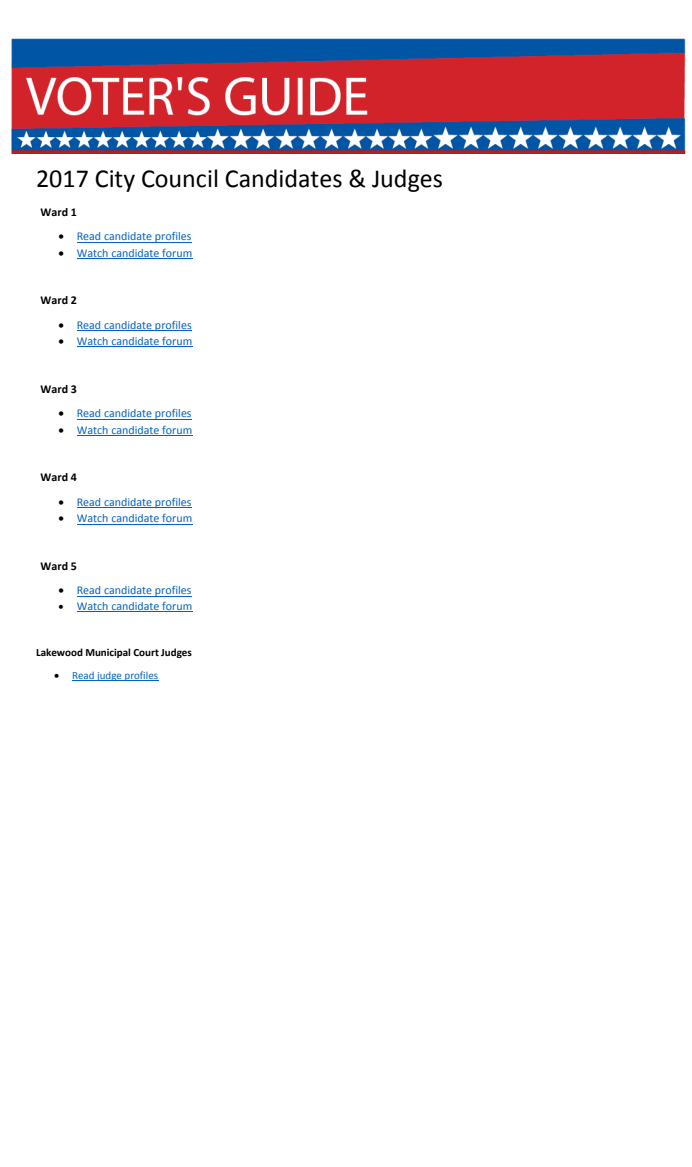
<style>
.page{position:relative;width:692px;height:1167px;background:#fff}
.page>*{position:absolute;margin:0;border:0;box-sizing:border-box;transform-origin:0 0}
.t1{font:26px "Calibri";color:#000}
.t2{font:12px "Calibri";color:#0563c1}
.t3{font:700 12px "Calibri";letter-spacing:.005em;color:#000}
.t4{font:700 11px "Calibri";letter-spacing:-.005em;color:#000}
.t5{font:11px "Calibri";color:#0563c1}
.s1{color:#000}
</style>
<div class="page">
<hr style="left:77px;top:241px;width:114px;height:1px;background:#0563c1">
<hr style="left:77px;top:258px;width:115px;height:1px;background:#0563c1">
<hr style="left:77px;top:330px;width:114px;height:1px;background:#0563c1">
<hr style="left:77px;top:346px;width:115px;height:1px;background:#0563c1">
<hr style="left:77px;top:418px;width:114px;height:1px;background:#0563c1">
<hr style="left:77px;top:435px;width:115px;height:1px;background:#0563c1">
<hr style="left:77px;top:507px;width:114px;height:1px;background:#0563c1">
<hr style="left:77px;top:523px;width:115px;height:1px;background:#0563c1">
<hr style="left:77px;top:596px;width:114px;height:1px;background:#0563c1">
<hr style="left:77px;top:611px;width:115px;height:1px;background:#0563c1">
<hr style="left:72px;top:680px;width:86px;height:1px;background:#0563c1">
<img style="left:11px;top:38px;width:675px;height:115px">
<h1 class="t1" style="left:36px;top:167px;width:408px">2017 City Council Candidates &amp; Judges</h1>
<p class="t3" style="left:41px;top:207px;width:38px">Ward 1</p>
<p class="t2" style="left:59px;top:231px;width:134px"><span class="s1">•</span> Read candidate profiles</p>
<p class="t2" style="left:59px;top:247px;width:135px"><span class="s1">•</span> Watch candidate forum</p>
<p class="t3" style="left:41px;top:295px;width:38px">Ward 2</p>
<p class="t2" style="left:59px;top:320px;width:134px"><span class="s1">•</span> Read candidate profiles</p>
<p class="t2" style="left:59px;top:336px;width:135px"><span class="s1">•</span> Watch candidate forum</p>
<p class="t3" style="left:41px;top:384px;width:38px">Ward 3</p>
<p class="t2" style="left:59px;top:408px;width:134px"><span class="s1">•</span> Read candidate profiles</p>
<p class="t2" style="left:59px;top:424px;width:135px"><span class="s1">•</span> Watch candidate forum</p>
<p class="t3" style="left:41px;top:472px;width:38px">Ward 4</p>
<p class="t2" style="left:59px;top:497px;width:134px"><span class="s1">•</span> Read candidate profiles</p>
<p class="t2" style="left:59px;top:513px;width:135px"><span class="s1">•</span> Watch candidate forum</p>
<p class="t3" style="left:41px;top:561px;width:38px">Ward 5</p>
<p class="t2" style="left:59px;top:585px;width:134px"><span class="s1">•</span> Read candidate profiles</p>
<p class="t2" style="left:59px;top:601px;width:135px"><span class="s1">•</span> Watch candidate forum</p>
<p class="t4" style="left:36px;top:647px;width:157px">Lakewood Municipal Court Judges</p>
<p class="t5" style="left:54px;top:670px;width:106px"><span class="s1">•</span> Read judge profiles</p>
</div>
